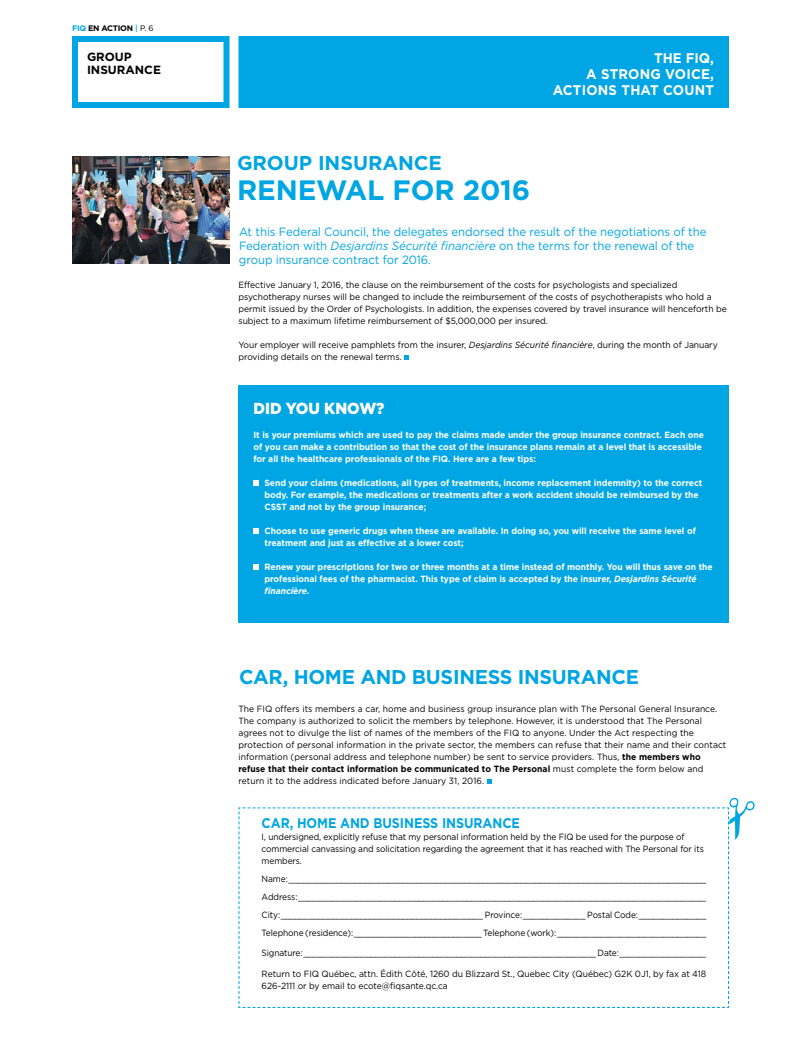
<style>
.page{position:relative;width:801px;height:1044px;background:#fff}
.page>*{position:absolute;margin:0;border:0;box-sizing:border-box;transform-origin:0 0}
.t1{font:700 28px "Gotham";letter-spacing:-.005em;color:#00a5e3}
.t2{font:700 20px "Gotham";letter-spacing:-.005em;color:#00a5e3}
.t3{font:900 16px "Gotham";color:#fff;scale:.95 1}
.t4{font:700 14px/16px "Gotham";letter-spacing:.015em;color:#fff;text-align:right;scale:.95 1}
.t5{font:700 14px "Gotham";letter-spacing:-.005em;color:#00a5e3;scale:.9 1}
.t6{font:12px/14px "Gotham";letter-spacing:-.005em;color:#00a5e3;scale:.95 1}
.t7{font:700 11.9px/13.6px "Gotham";color:#000}
.t8{font:9px/12px "Gotham";letter-spacing:-.005em;color:#000;scale:.95 1}
.t9{font:700 9px/12px "Gotham";letter-spacing:-.005em;color:#fff;scale:.95 1}
.t10{font:9px/18px "Gotham";letter-spacing:-.005em;color:#000;scale:.93 1}
.t11{font:700 8px "Gotham";color:#000}
.s1{color:#00a5e3}
.s2{font-weight:500;color:#00a5e3}
.s3{font-weight:400}
.s4{font-style:italic}
.s5{font-weight:700}
</style>
<div class="page">
<div style="left:72px;top:36px;width:158px;height:72px;border:6px solid #00a5e3"></div>
<div style="left:242px;top:39px;width:484px;height:66px;background:#00a5e3"></div>
<div style="left:238px;top:36px;width:491px;height:72px;border:6px solid #00a5e3"></div>
<svg style="left:404px;top:356px;width:5px;height:4px"></svg>
<img style="left:72px;top:156px;width:158px;height:108px">
<div style="left:238px;top:386px;width:491px;height:237px;background:#00a5e3"></div>
<svg style="left:254px;top:480px;width:5px;height:6px"></svg>
<svg style="left:254px;top:528px;width:5px;height:6px"></svg>
<svg style="left:254px;top:564px;width:5px;height:6px"></svg>
<svg style="left:487px;top:779px;width:4px;height:5px"></svg>
<svg style="left:238px;top:798px;width:517px;height:210px"></svg>
<p class="t11" style="left:72px;top:23px;width:83px"><span class="s1">FIQ</span> en action <span class="s2">|</span> <span class="s3">p. 6</span></p>
<h3 class="t7" style="left:87px;top:50px;width:76px">Group insurance</h3>
<h3 class="t4" style="left:553px;top:49px;width:171px">The FIQ,<br>A strong voice, actions that count</h3>
<h2 class="t2" style="left:237px;top:152px;width:206px">Group insurance</h2>
<h1 class="t1" style="left:237px;top:174px;width:295px">Renewal for 2016</h1>
<h3 class="t6" style="left:239px;top:224px;width:494px">At this Federal Council, the delegates endorsed the result of the negotiations of the<br>Federation with <span class="s4">Desjardins Sécurité financière</span> on the terms for the renewal of the group insurance contract for 2016.</h3>
<p class="t8" style="left:238px;top:279px;width:516px">Effective January 1, 2016, the clause on the reimbursement of the costs for psychologists and specialized psychotherapy nurses will be changed to include the reimbursement of the costs of psychotherapists who hold a permit issued by the Order of Psychologists. In addition, the expenses covered by travel insurance will henceforth be subject to a maximum lifetime reimbursement of $5,000,000 per insured.</p>
<p class="t8" style="left:238px;top:339px;width:506px">Your employer will receive pamphlets from the insurer, <span class="s4">Desjardins Sécurité financière</span>, during the month of January providing details on the renewal terms.</p>
<h3 class="t3" style="left:254px;top:399px;width:139px">DID YOU KNOW?</h3>
<p class="t9" style="left:254px;top:428px;width:476px">It is your premiums which are used to pay the claims made under the group insurance contract. Each one of you can make a contribution so that the cost of the insurance plans remain at a level that is accessible for all the healthcare professionals of the FI Q. Here are a few tips:</p>
<p class="t9" style="left:265px;top:476px;width:462px">Send your claims (medications, all types of treatments, income replacement indemnity) to the correct body. For example, the medications or treatments after a work accident should be reimbursed by the<br>CSST and not by the group insurance;</p>
<p class="t9" style="left:265px;top:524px;width:456px;text-indent:-5px">Choose to use generic drugs when these are available. I n doing so, you will receive the same level of treatment and just as effective at a lower cost;</p>
<p class="t9" style="left:265px;top:560px;width:473px;text-indent:-5px">Renew your prescriptions for two or three months at a time instead of monthly. You will thus save on the professional fees of the pharmacist. This type of claim is accepted by the insurer, <span class="s4">Desjardins Sécurité financière.</span></p>
<h2 class="t2" style="left:239px;top:665px;width:401px">Car, hom e and business insurance</h2>
<p class="t8" style="left:238px;top:702px;width:515px">The FIQ offers its members a car, home and business group insurance plan with The Personal General Insurance.<br>The company is authorized to solicit the members by telephone. However, it is understood that The Personal agrees not to divulge the list of names of the members of the FIQ to anyone. Under the Act respecting the protection of personal information in the private sector, the members can refuse that their name and their contact information (personal address and telephone number) be sent to service providers. Thus, <span class="s5">the members who refuse that their contact information be communicated to The Personal</span> must complete the form below and return it to the address indicated before January 31, 2016.</p>
<h3 class="t5" style="left:262px;top:815px;width:289px">Car, hom e and business insurance</h3>
<p class="t10" style="left:262px;top:831px;width:477px;line-height:12px">I, undersigned, explicitly refuse that my personal information held by the FIQ be used for the purpose of commercial canvassing and solicitation regarding the agreement that it has reached with The Personal for its members.</p>
<p class="t10" style="left:262px;top:870px;width:480px;text-align:justify">N ame:________________________________________________________________________________________ Address:_____________________________________________________________________________________ City:___________________________________________ Province:_____________ Postal Code:______________ Telephone (residence):___________________________ Telephone (work):_______________________________</p>
<p class="t10" style="left:262px;top:944px;width:480px">Signature:_____________________________________________________________ Date:__________________</p>
<p class="t8" style="left:262px;top:968px;width:470px">Return to FIQ Québec, attn. Édith Côté, 1260 du Blizzard St., Quebec City (Québec) G2K 0J1, by fax at 418<br>626-2111 or by email to ecote@fiqsante.qc.ca</p>
</div>
